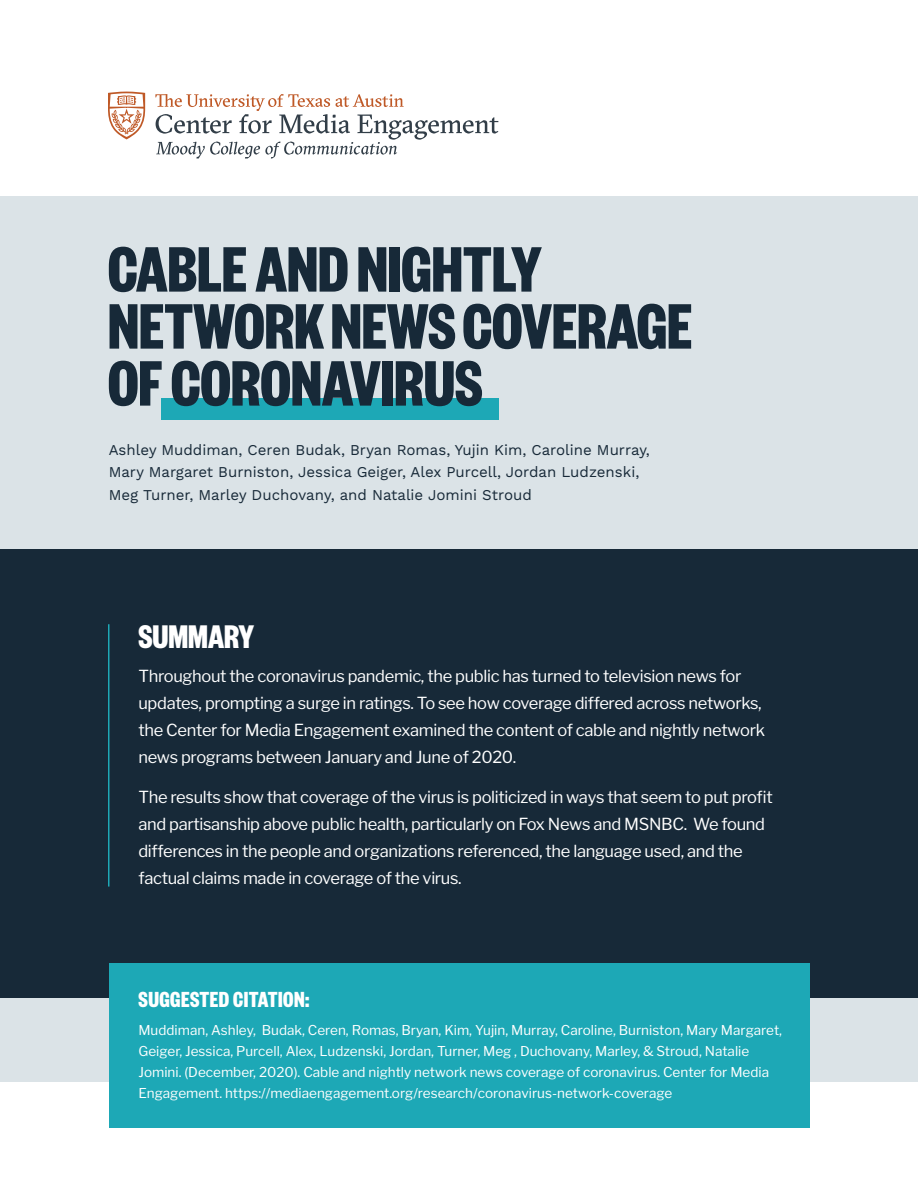
<style>
.page{position:relative;width:918px;height:1188px;background:#fff}
.page>*{position:absolute;margin:0;border:0;box-sizing:border-box;transform-origin:0 0}
.Headline{font:700 70.5px/57px "Founders Grotesk X Cond";color:#172938}
.Subhead{font:700 36px "Founders Grotesk X Cond";color:#fff}
.Subhead-2{font:700 24px "Founders Grotesk X Cond";letter-spacing:.02em;color:#fff}
.t1{font:16.5px/27px "Libre Franklin";letter-spacing:-.02em;color:#fff}
.Authors{font:15px/22.5px "Work Sans";color:#172938}
.Citations{font:13.5px/21px "Libre Franklin";color:#fff}
</style>
<div class="page">
<div style="left:0;top:197px;width:918px;height:885px;background:#dbe3e7"></div>
<div style="left:0;top:549px;width:918px;height:448px;background:#172938"></div>
<hr style="left:108px;top:624px;width:2px;height:263px;background:#1da8b6">
<svg style="left:108px;top:92px;width:37px;height:47px"></svg>
<svg style="left:155px;top:94px;width:343px;height:64px"></svg>
<div style="left:161px;top:398px;width:337px;height:21px;background:#1da8b6"></div>
<div style="left:110px;top:963px;width:700px;height:165px;background:#1da8b6"></div>
<p class="Headline" style="left:108px;top:237px;width:586px">CABLE AND NIGHTLY<br>NETWORK NEWS COVERAGE<br>OF CORONAVIRUS</p>
<p class="Authors" style="left:109px;top:439px;width:543px">Ashley Muddiman, Ceren Budak, Bryan Romas, Yujin Kim, Caroline Murray,<br>Mary Margaret Burniston, Jessica Geiger, Alex Purcell, Jordan Ludzenski,<br>Meg Turner, Marley Duchovany, and Natalie Jomini Stroud</p>
<p class="Subhead" style="left:138px;top:614px;width:117px">SUMMARY</p>
<p class="t1" style="left:138px;top:662px;width:628px">Throughout the coronavirus pandemic, the public has turned to television news for updates, prompting a surge in ratings. To see how coverage differed across networks, the Center for Media Engagement examined the content of cable and nightly network news programs between January and June of 2020.</p>
<p class="t1" style="left:138px;top:784px;width:636px">The results show that coverage of the virus is politicized in ways that seem to put profit and partisanship above public health, particularly on Fox News and MSNBC. We found differences in the people and organizations referenced, the language used, and the factual claims made in coverage of the virus.</p>
<p class="Subhead-2" style="left:138px;top:985px;width:172px">SUGGESTED CITATION:</p>
<p class="Citations" style="left:138px;top:1020px;width:645px">Muddiman, Ashley, Budak, Ceren, Romas, Bryan, Kim, Yujin, Murray, Caroline, Burniston, Mary Margaret, Geiger, Jessica, Purcell, Alex, Ludzenski, Jordan, Turner, Meg , Duchovany, Marley, &amp; Stroud, Natalie Jomini. (December, 2020). Cable and nightly network news coverage of coronavirus. Center for Media Engagement. https://mediaengagement.org/research/coronavirus-network-coverage</p>
</div>
